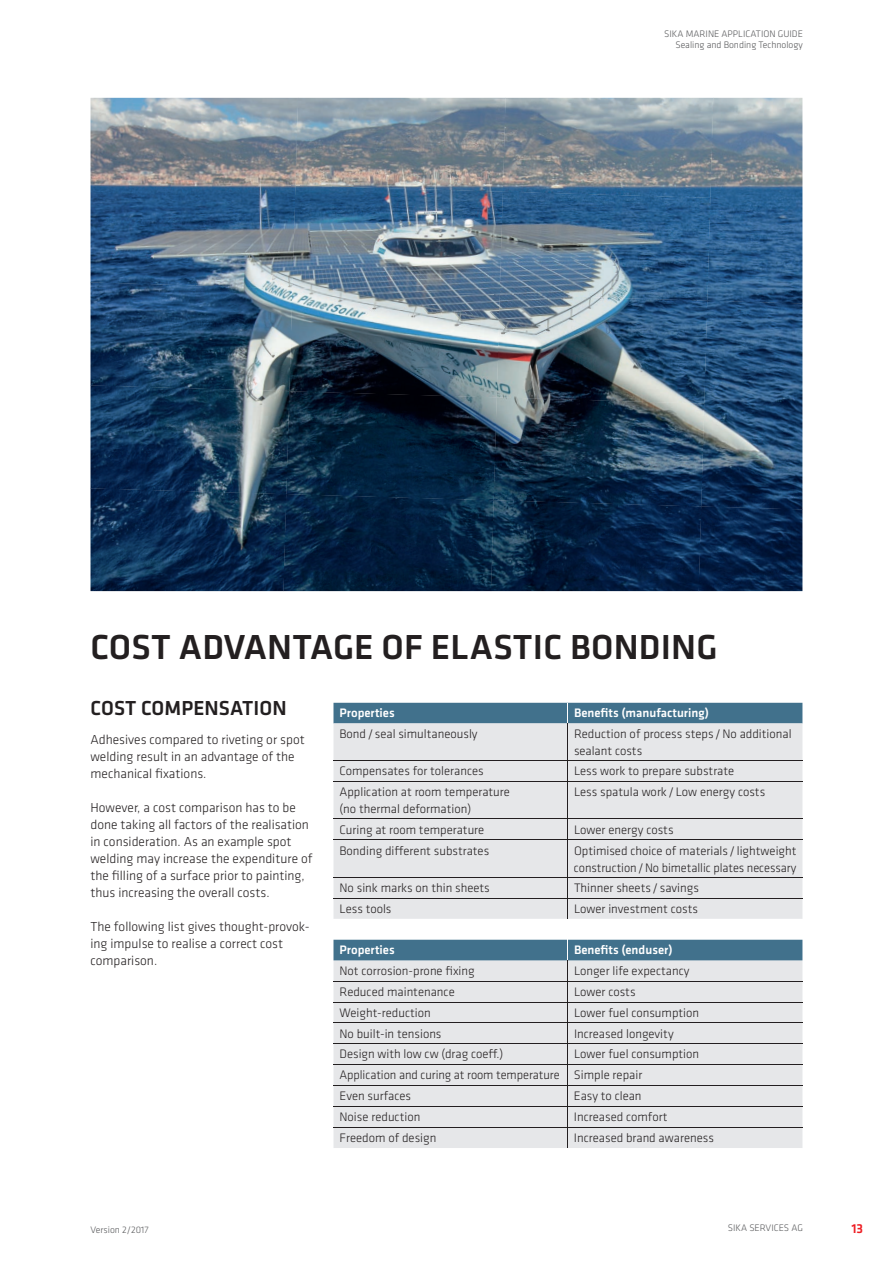
<style>
.page{position:relative;width:893px;height:1263px;background:#fff}
.page>*{position:absolute;margin:0;border:0;box-sizing:border-box;transform-origin:0 0}
.t1{font:500 36px "Klavika";letter-spacing:.005em;color:#231f20}
.t2{font:500 21px "Klavika";letter-spacing:.005em;color:#231f20}
.t3{font:300 13.5px/17px "Klavika";color:#231f20}
.t4{font:500 13.5px "Klavika";color:#ee1d23}
.t5{font:300 12.75px/17px "Klavika";color:#231f20}
.t6{font:500 12.75px "Klavika";color:#fff}
.t7{font:300 9.75px/11.2px "Klavika";color:#57585a;text-align:right}
</style>
<div class="page">
<img style="left:91px;top:98px;width:204px;height:81px">
<img style="left:295px;top:98px;width:208px;height:87px">
<img style="left:503px;top:98px;width:204px;height:93px">
<img style="left:707px;top:98px;width:95px;height:203px">
<img style="left:91px;top:179px;width:205px;height:103px">
<img style="left:292px;top:185px;width:211px;height:103px">
<img style="left:500px;top:191px;width:210px;height:110px">
<img style="left:91px;top:282px;width:202px;height:103px">
<img style="left:289px;top:288px;width:211px;height:103px">
<img style="left:497px;top:294px;width:210px;height:103px">
<img style="left:701px;top:301px;width:101px;height:205px">
<img style="left:91px;top:385px;width:199px;height:103px">
<img style="left:286px;top:391px;width:211px;height:103px">
<img style="left:494px;top:397px;width:210px;height:109px">
<img style="left:91px;top:488px;width:195px;height:103px">
<img style="left:283px;top:494px;width:211px;height:97px">
<img style="left:491px;top:500px;width:210px;height:91px">
<img style="left:699px;top:506px;width:103px;height:85px">
<div style="left:333px;top:723px;width:469px;height:37px;background:#e6e7e9"></div>
<div style="left:333px;top:761px;width:469px;height:116px;background:#e6e7e9"></div>
<div style="left:333px;top:703px;width:469px;height:20px;background:#41718c"></div>
<hr style="left:568px;top:723px;width:1px;height:37px;background:#231f20">
<hr style="left:333px;top:760px;width:235px;height:1px;background:#231f20">
<hr style="left:568px;top:760px;width:234px;height:1px;background:#231f20">
<svg style="left:568px;top:761px;width:1px;height:20px"></svg>
<hr style="left:333px;top:781px;width:235px;height:1px;background:#231f20">
<hr style="left:568px;top:781px;width:234px;height:1px;background:#231f20">
<hr style="left:568px;top:782px;width:1px;height:37px;background:#231f20">
<hr style="left:333px;top:819px;width:235px;height:1px;background:#231f20">
<hr style="left:568px;top:819px;width:234px;height:1px;background:#231f20">
<svg style="left:568px;top:819px;width:1px;height:20px"></svg>
<hr style="left:333px;top:839px;width:235px;height:1px;background:#231f20">
<hr style="left:568px;top:839px;width:234px;height:1px;background:#231f20">
<hr style="left:568px;top:840px;width:1px;height:37px;background:#231f20">
<svg style="left:333px;top:877px;width:469px;height:271px;background:#d3d8db"></svg>
<p class="t7" style="left:664px;top:28px;width:140px">SIKA MARINE APPLICATION GUIDE<br>Sealing and Bonding Technology</p>
<h1 class="t1" style="left:91px;top:623px;width:628px">COST ADVANTAGE OF ELASTIC BONDING</h1>
<h2 class="t2" style="left:91px;top:694px;width:198px">COST COMPENSATION</h2>
<p class="t3" style="left:91px;top:731px;width:216px">Adhesives compared to riveting or spot welding result in an advantage of the mechanical fixations.</p>
<p class="t3" style="left:91px;top:799px;width:224px">However, a cost comparison has to be done taking all factors of the realisation in consideration. As an example spot welding may increase the expenditure of the filling of a surface prior to painting, thus increasing the overall costs.</p>
<p class="t3" style="left:91px;top:918px;width:221px">The following list gives thought-provok&shy;ing impulse to realise a correct cost comparison.</p>
<p class="t6" style="left:339px;top:704px;width:57px">Properties</p>
<p class="t6" style="left:574px;top:704px;width:137px">Benefits (manufacturing)</p>
<p class="t5" style="left:339px;top:725px;width:140px">Bond / seal simultaneously</p>
<p class="t5" style="left:574px;top:725px;width:219px">Reduction of process steps / No additional sealant costs</p>
<p class="t5" style="left:339px;top:763px;width:146px">Compensates for tolerances</p>
<p class="t5" style="left:574px;top:763px;width:162px">Less work to prepare substrate</p>
<p class="t5" style="left:339px;top:783px;width:172px">Application at room temperature (no thermal deformation)</p>
<p class="t5" style="left:574px;top:783px;width:193px">Less spatula work / Low energy costs</p>
<p class="t5" style="left:339px;top:821px;width:146px">Curing at room temperature</p>
<p class="t5" style="left:574px;top:821px;width:101px">Lower energy costs</p>
<p class="t5" style="left:339px;top:842px;width:151px">Bonding different substrates</p>
<p class="t5" style="left:574px;top:842px;width:224px">Optimised choice of materials / lightweight construction / No bimetallic plates necessary</p>
<p class="t5" style="left:339px;top:879px;width:152px">No sink marks on thin sheets</p>
<p class="t5" style="left:574px;top:879px;width:126px">Thinner sheets / savings</p>
<p class="t5" style="left:339px;top:900px;width:54px">Less tools</p>
<p class="t5" style="left:574px;top:900px;width:125px">Lower investment costs</p>
<p class="t6" style="left:339px;top:941px;width:57px">Properties</p>
<p class="t6" style="left:574px;top:941px;width:100px">Benefits (enduser)</p>
<p class="t5" style="left:339px;top:962px;width:137px">Not corrosion-prone fixing</p>
<p class="t5" style="left:574px;top:962px;width:117px">Longer life expectancy</p>
<p class="t5" style="left:339px;top:983px;width:117px">Reduced maintenance</p>
<p class="t5" style="left:574px;top:983px;width:63px">Lower costs</p>
<p class="t5" style="left:339px;top:1004px;width:93px">Weight-reduction</p>
<p class="t5" style="left:574px;top:1004px;width:127px">Lower fuel consumption</p>
<p class="t5" style="left:339px;top:1025px;width:104px">No built-in tensions</p>
<p class="t5" style="left:574px;top:1025px;width:101px">Increased longevity</p>
<p class="t5" style="left:339px;top:1046px;width:165px">Design with low cw (drag coeff.)</p>
<p class="t5" style="left:339px;top:1044px;width:361px;line-height:20.9px;text-indent:234px">Lower fuel consumption<br>Application and curing at room temperature Simple repair<br>Even surfaces</p>
<p class="t5" style="left:574px;top:1087px;width:69px">Easy to clean</p>
<p class="t5" style="left:339px;top:1108px;width:82px">Noise reduction</p>
<p class="t5" style="left:574px;top:1108px;width:95px">Increased comfort</p>
<p class="t5" style="left:339px;top:1129px;width:98px">Freedom of design</p>
<p class="t5" style="left:574px;top:1129px;width:141px">Increased brand awareness</p>
<p class="t7" style="left:91px;top:1224px;width:60px">Version 2/2017</p>
<p class="t7" style="left:728px;top:1222px;width:77px">SIKA SERVICES AG</p>
<p class="t4" style="left:851px;top:1219px;width:13px">13</p>
</div>
